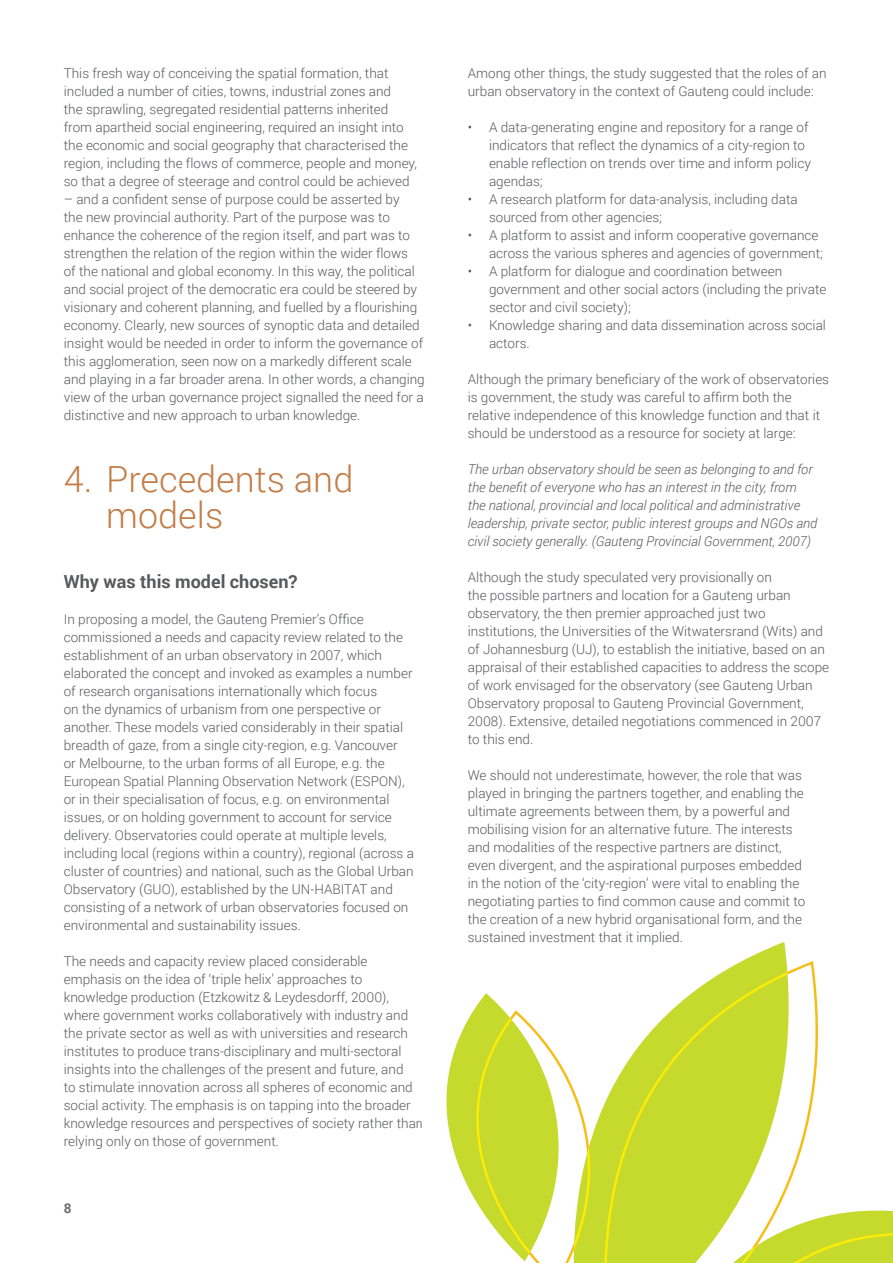
<style>
.page{position:relative;width:893px;height:1263px;background:#fff}
.page>*{position:absolute;margin:0;border:0;box-sizing:border-box;transform-origin:0 0}
.t1{font:300 36px/36px "Roboto";color:#c37d48}
.t2{font:700 18px "Roboto";color:#58595b}
.t3{font:300 13.5px/18px "Roboto";color:#58595b}
.t4{font:italic 300 13.5px/18px "Roboto";color:#58595b}
.t5{font:700 13.5px "Roboto";color:#6d6e71}
</style>
<div class="page">
<svg style="left:746px;top:942px;width:41px;height:17px"></svg>
<svg style="left:613px;top:959px;width:205px;height:304px"></svg>
<svg style="left:636px;top:1187px;width:257px;height:76px"></svg>
<svg style="left:446px;top:993px;width:167px;height:270px"></svg>
<p class="t3" style="left:64px;top:64px;width:355px">This fresh way of conceiving the spatial formation, that included a number of cities, towns, industrial zones and<br>the sprawling, segregated residential patterns inherited from apartheid social engineering, required an insight into the economic and social geography that characterised the region, including the flows of commerce, people and money, so that a degree of steerage and control could be achieved</p>
<p class="t3" style="left:64px;top:190px;width:363px">– and a confident sense of purpose could be asserted by<br>the new provincial authority. Part of the purpose was to enhance the coherence of the region itself, and part was to strengthen the relation of the region within the wider flows<br>of the national and global economy. In this way, the political and social project of the democratic era could be steered by visionary and coherent planning, and fuelled by a flourishing economy. Clearly, new sources of synoptic data and detailed insight would be needed in order to inform the governance of this agglomeration, seen now on a markedly different scale and playing in a far broader arena. In other words, a changing view of the urban governance project signalled the need for a distinctive and new approach to urban knowledge.</p>
<h1 class="t1" style="left:106px;top:460px;width:249px;text-indent:-43px">4. Precedents and models</h1>
<h2 class="t2" style="left:64px;top:569px;width:235px">Why was this model chosen?</h2>
<p class="t3" style="left:64px;top:610px;width:352px">In proposing a model, the Gauteng Premier’s Office commissioned a needs and capacity review related to the establishment of an urban observatory in 2007, which elaborated the concept and invoked as examples a number of research organisations internationally which focus<br>on the dynamics of urbanism from one perspective or another. These models varied considerably in their spatial breadth of gaze, from a single city-region, e.g. Vancouver<br>or Melbourne, to the urban forms of all Europe, e.g. the European Spatial Planning Observation Network (ESPON), or in their specialisation of focus, e.g. on environmental issues, or on holding government to account for service delivery. Observatories could operate at multiple levels, including local (regions within a country), regional (across a cluster of countries) and national, such as the Global Urban Observatory (GUO), established by the UN-HABITAT and consisting of a network of urban observatories focused on environmental and sustainability issues.</p>
<p class="t3" style="left:64px;top:952px;width:361px">The needs and capacity review placed considerable emphasis on the idea of ‘triple helix’ approaches to knowledge production (Etzkowitz &amp; Leydesdorff, 2000), where government works collaboratively with industry and the private sector as well as with universities and research institutes to produce trans-disciplinary and multi-sectoral insights into the challenges of the present and future, and<br>to stimulate innovation across all spheres of economic and social activity. The emphasis is on tapping into the broader knowledge resources and perspectives of society rather than relying only on those of government.</p>
<p class="t5" style="left:64px;top:1199px;width:9px">8</p>
<p class="t3" style="left:468px;top:64px;width:360px">Among other things, the study suggested that the roles of an urban observatory in the context of Gauteng could include:</p>
<p class="t3" style="left:489px;top:118px;width:323px;text-indent:-21px">• A data-generating engine and repository for a range of indicators that reflect the dynamics of a city-region to enable reflection on trends over time and inform policy agendas;</p>
<p class="t3" style="left:489px;top:190px;width:310px;text-indent:-21px">• A research platform for data-analysis, including data sourced from other agencies;</p>
<p class="t3" style="left:489px;top:226px;width:336px;text-indent:-21px">• A platform to assist and inform cooperative governance across the various spheres and agencies of government;</p>
<p class="t3" style="left:489px;top:262px;width:339px;text-indent:-21px">• A platform for dialogue and coordination between government and other social actors (including the private sector and civil society);</p>
<p class="t3" style="left:489px;top:316px;width:338px;text-indent:-21px">• Knowledge sharing and data dissemination across social actors.</p>
<p class="t3" style="left:468px;top:370px;width:363px">Although the primary beneficiary of the work of observatories is government, the study was careful to affirm both the relative independence of this knowledge function and that it should be understood as a resource for society at large:</p>
<p class="t4" style="left:468px;top:460px;width:351px">The urban observatory should be seen as belonging to and for the benefit of everyone who has an interest in the city, from the national, provincial and local political and administrative leadership, private sector, public interest groups and NGOs and civil society generally. (Gauteng Provincial Government, 2007)</p>
<p class="t3" style="left:468px;top:567px;width:363px">Although the study speculated very provisionally on<br>the possible partners and location for a Gauteng urban observatory, the then premier approached just two institutions, the Universities of the Witwatersrand (Wits) and of Johannesburg (UJ), to establish the initiative, based on an appraisal of their established capacities to address the scope of work envisaged for the observatory (see Gauteng Urban Observatory proposal to Gauteng Provincial Government, 2008). Extensive, detailed negotiations commenced in 2007 to this end.</p>
<p class="t3" style="left:468px;top:765px;width:339px">We should not underestimate, however, the role that was played in bringing the partners together, and enabling the ultimate agreements between them, by a powerful and mobilising vision for an alternative future. The interests and modalities of the respective partners are distinct, even divergent, and the aspirational purposes embedded in the notion of the ‘city-region’ were vital to enabling the negotiating parties to find common cause and commit to the creation of a new hybrid organisational form, and the sustained investment that it implied.</p>
</div>
